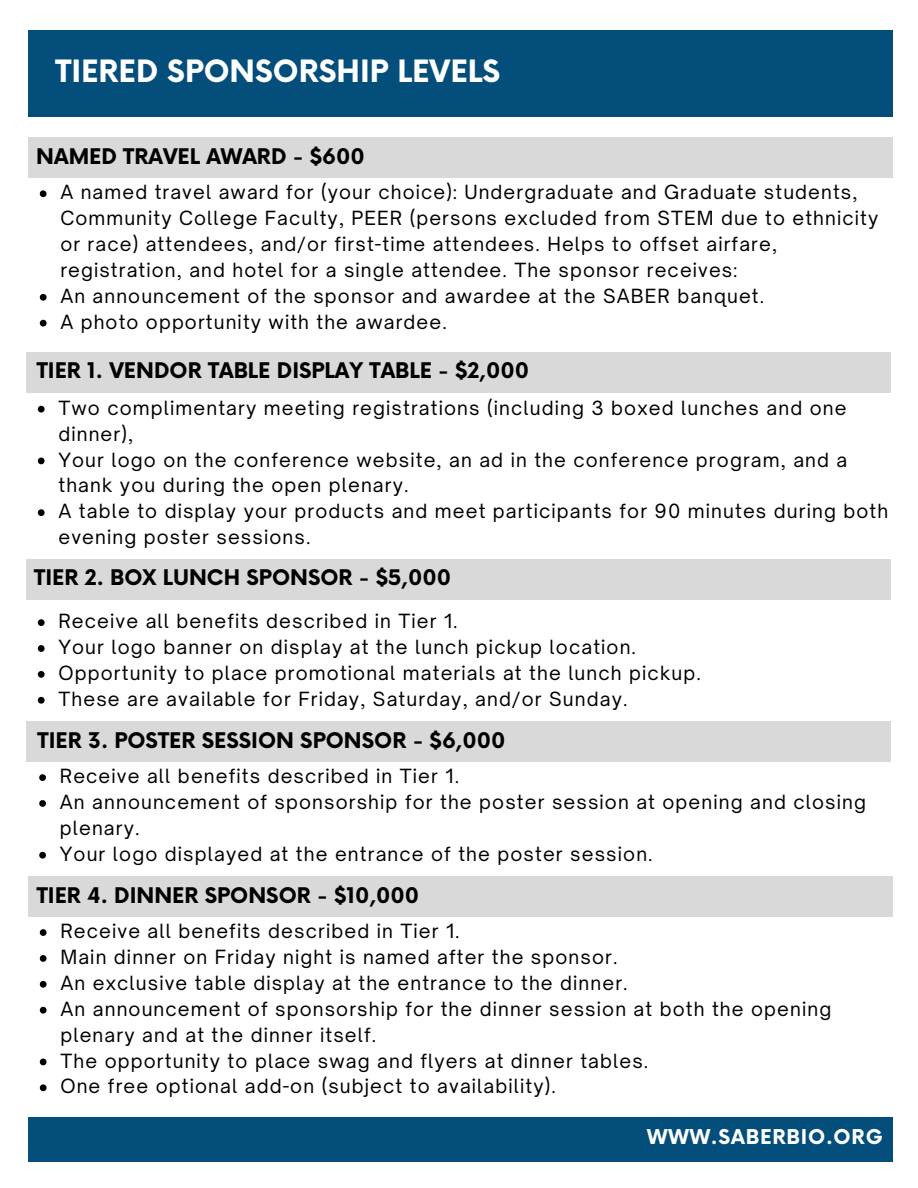
<style>
.page{position:relative;width:918px;height:1188px;background:#fff}
.page>*{position:absolute;margin:0;border:0;box-sizing:border-box;transform-origin:0 0}
.t1{font:700 30px "Now";color:#fff}
.t2{font:700 21px "Now";color:#000}
.t3{font:700 19.95px "Now";letter-spacing:.04em;color:#fff}
.t4{font:18.75px/25.8px "Open Sauce One";letter-spacing:.06em;color:#000}
</style>
<div class="page">
<div style="left:29px;top:30px;width:864px;height:87px;background:#034e7b"></div>
<svg style="left:40px;top:190px;width:7px;height:7px"></svg>
<svg style="left:40px;top:294px;width:7px;height:7px"></svg>
<svg style="left:40px;top:320px;width:7px;height:7px"></svg>
<svg style="left:38px;top:406px;width:7px;height:7px"></svg>
<svg style="left:38px;top:458px;width:7px;height:6px"></svg>
<svg style="left:38px;top:509px;width:7px;height:7px"></svg>
<div style="left:29px;top:137px;width:864px;height:41px;background:#d9d9d9"></div>
<div style="left:27px;top:352px;width:864px;height:41px;background:#d9d9d9"></div>
<div style="left:27px;top:559px;width:864px;height:41px;background:#d9d9d9"></div>
<svg style="left:38px;top:619px;width:7px;height:7px"></svg>
<svg style="left:38px;top:645px;width:7px;height:7px"></svg>
<svg style="left:38px;top:671px;width:7px;height:7px"></svg>
<svg style="left:38px;top:697px;width:7px;height:7px"></svg>
<svg style="left:39px;top:774px;width:7px;height:7px"></svg>
<svg style="left:39px;top:800px;width:7px;height:7px"></svg>
<svg style="left:39px;top:852px;width:7px;height:7px"></svg>
<div style="left:27px;top:721px;width:864px;height:40px;background:#d9d9d9"></div>
<div style="left:29px;top:876px;width:864px;height:40px;background:#d9d9d9"></div>
<svg style="left:40px;top:929px;width:7px;height:7px"></svg>
<svg style="left:40px;top:955px;width:7px;height:7px"></svg>
<svg style="left:40px;top:981px;width:7px;height:7px"></svg>
<svg style="left:40px;top:1007px;width:7px;height:7px"></svg>
<svg style="left:40px;top:1059px;width:7px;height:6px"></svg>
<svg style="left:40px;top:1084px;width:7px;height:7px"></svg>
<div style="left:29px;top:1117px;width:864px;height:45px;background:#034e7b"></div>
<p class="t1" style="left:55px;top:55px;width:446px">TIERED SPONSORSHIP LEVELS</p>
<p class="t2" style="left:36px;top:145px;width:330px">NAMED TRAVEL AWARD - $600</p>
<p class="t4" style="left:60px;top:179px;width:819px">A named travel award for (your choice): Undergraduate and Graduate students, Community College Faculty, PEER (persons excluded from STEM due to ethnicity or race) attendees, and/or first-time attendees. Helps to offset airfare, registration, and hotel for a single attendee. The sponsor receives:</p>
<p class="t4" style="left:60px;top:283px;width:705px">An announcement of the sponsor and awardee at the SABER banquet.</p>
<p class="t4" style="left:60px;top:309px;width:388px">A photo opportunity with the awardee.</p>
<p class="t2" style="left:37px;top:359px;width:494px">TIER 1. VENDOR TABLE DISPLAY TABLE - $2,000</p>
<p class="t4" style="left:58px;top:395px;width:790px">Two complimentary meeting registrations (including 3 boxed lunches and one dinner),</p>
<p class="t4" style="left:58px;top:446px;width:790px">Your logo on the conference website, an ad in the conference program, and a thank you during the open plenary.</p>
<p class="t4" style="left:58px;top:498px;width:831px">A table to display your products and meet participants for 90 minutes during both evening poster sessions.</p>
<p class="t2" style="left:34px;top:566px;width:418px">TIER 2. BOX LUNCH SPONSOR - $5,000</p>
<p class="t4" style="left:58px;top:608px;width:401px">Receive all benefits described in Tier 1.</p>
<p class="t4" style="left:58px;top:634px;width:579px">Your logo banner on display at the lunch pickup location.</p>
<p class="t4" style="left:58px;top:660px;width:644px">Opportunity to place promotional materials at the lunch pickup.</p>
<p class="t4" style="left:58px;top:686px;width:571px">These are available for Friday, Saturday, and/or Sunday.</p>
<p class="t2" style="left:38px;top:729px;width:469px">TIER 3. POSTER SESSION SPONSOR - $6,000</p>
<p class="t4" style="left:60px;top:763px;width:401px">Receive all benefits described in Tier 1.</p>
<p class="t4" style="left:60px;top:789px;width:808px">An announcement of sponsorship for the poster session at opening and closing plenary.</p>
<p class="t4" style="left:60px;top:841px;width:594px">Your logo displayed at the entrance of the poster session.</p>
<p class="t2" style="left:37px;top:884px;width:384px">TIER 4. DINNER SPONSOR - $10,000</p>
<p class="t4" style="left:60px;top:918px;width:401px">Receive all benefits described in Tier 1.</p>
<p class="t4" style="left:60px;top:944px;width:559px">Main dinner on Friday night is named after the sponsor.</p>
<p class="t4" style="left:60px;top:970px;width:569px">An exclusive table display at the entrance to the dinner.</p>
<p class="t4" style="left:60px;top:996px;width:772px">An announcement of sponsorship for the dinner session at both the opening plenary and at the dinner itself.</p>
<p class="t4" style="left:60px;top:1048px;width:590px">The opportunity to place swag and flyers at dinner tables.</p>
<p class="t4" style="left:60px;top:1073px;width:497px">One free optional add-on (subject to availability).</p>
<p class="t3" style="left:647px;top:1126px;width:237px">WWW.SABERBIO.ORG</p>
</div>
